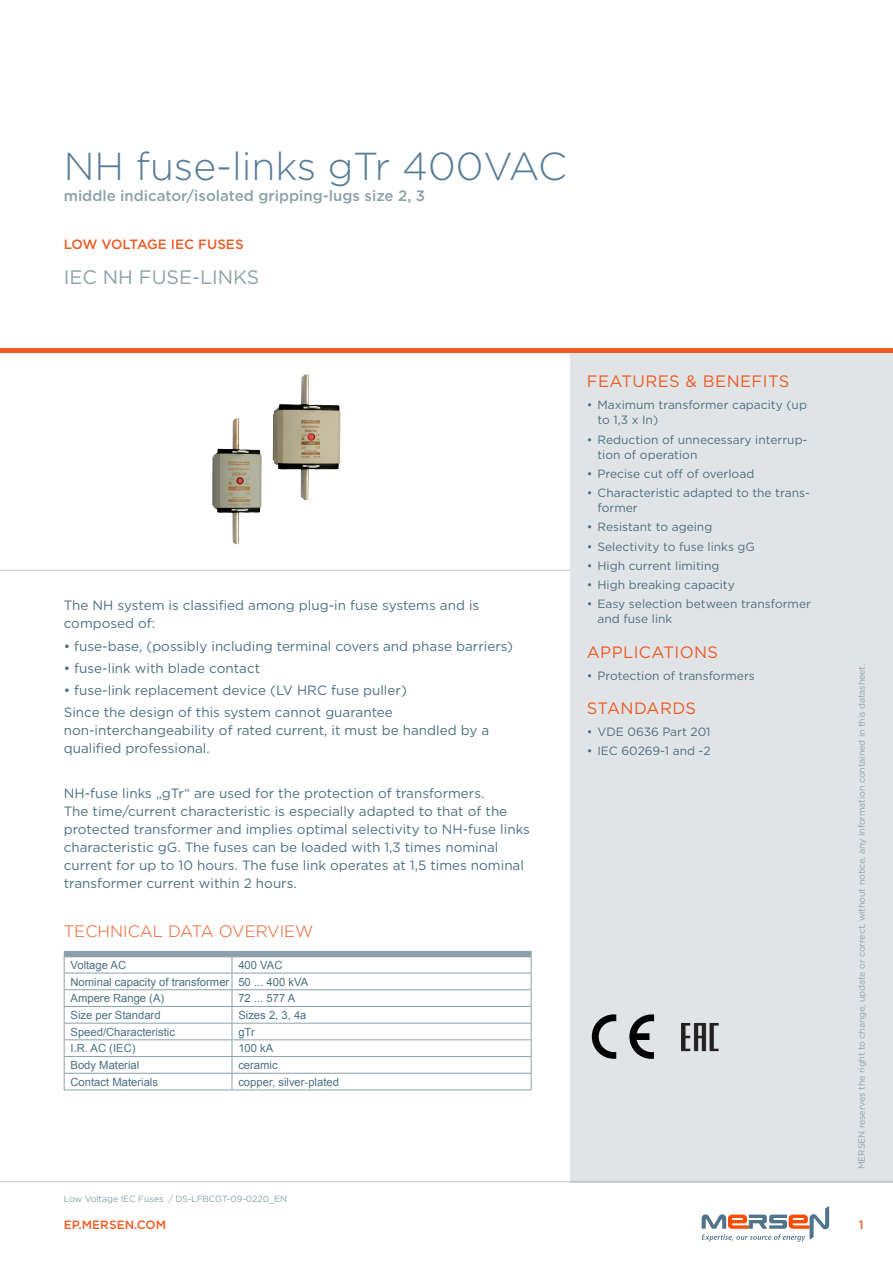
<style>
.page{position:relative;width:893px;height:1263px;background:#fff}
.page>*{position:absolute;margin:0;border:0;box-sizing:border-box;transform-origin:0 0}
.t1{font:300 39px "Gotham";color:#587d98}
.t2{font:19.5px "Gotham";color:#8ba1a9}
.t3{font:16.5px "Gotham";letter-spacing:.025em;color:#f15a22}
.t4{font:300 16.5px "Gotham";color:#f15a22}
.t5{font:500 15px "Gotham";color:#8ba1a9}
.t6{font:13.5px/18px "Gotham";color:#4c7080}
.t7{font:500 13.5px "Gotham";color:#f15a22}
.t8{font:12px/15px "Gotham";color:#4c7080}
.t9{font:500 12px "Gotham";color:#f15a22}
.t10{font:11.25px/16.6px "Arial";color:#4c7080}
.t11{font:9px "Gotham";letter-spacing:-.015em;color:#8ba1a9}
</style>
<div class="page">
<hr style="left:0;top:1181px;width:893px;height:1px;background:#bec8cd">
<div style="left:570px;top:353px;width:323px;height:829px;background:#e1e4e7"></div>
<hr style="left:0;top:349px;width:893px;height:4px;background:#f15a22">
<hr style="left:0;top:570px;width:570px;height:1px;background:#bec8cd">
<svg style="left:702px;top:1206px;width:127px;height:36px"></svg>
<div style="left:64px;top:951px;width:467px;height:6px;background:#8ba1a9"></div>
<hr style="left:64px;top:973px;width:168px;height:1px;background:#8ba1a9">
<hr style="left:232px;top:973px;width:299px;height:1px;background:#8ba1a9">
<hr style="left:64px;top:989px;width:168px;height:1px;background:#8ba1a9">
<hr style="left:232px;top:989px;width:299px;height:1px;background:#8ba1a9">
<hr style="left:64px;top:1006px;width:168px;height:1px;background:#8ba1a9">
<hr style="left:232px;top:1006px;width:299px;height:1px;background:#8ba1a9">
<hr style="left:64px;top:1023px;width:168px;height:1px;background:#8ba1a9">
<hr style="left:232px;top:1023px;width:299px;height:1px;background:#8ba1a9">
<hr style="left:64px;top:1039px;width:168px;height:1px;background:#8ba1a9">
<hr style="left:232px;top:1039px;width:299px;height:1px;background:#8ba1a9">
<hr style="left:64px;top:1056px;width:168px;height:1px;background:#8ba1a9">
<hr style="left:232px;top:1056px;width:299px;height:1px;background:#8ba1a9">
<hr style="left:64px;top:1073px;width:168px;height:1px;background:#8ba1a9">
<svg style="left:64px;top:957px;width:1px;height:132px"></svg>
<hr style="left:64px;top:1089px;width:168px;height:1px;background:#8ba1a9">
<hr style="left:232px;top:1073px;width:299px;height:1px;background:#8ba1a9">
<svg style="left:232px;top:957px;width:1px;height:132px"></svg>
<svg style="left:531px;top:957px;width:1px;height:132px"></svg>
<hr style="left:232px;top:1089px;width:299px;height:1px;background:#8ba1a9">
<img style="left:212px;top:374px;width:128px;height:170px">
<svg style="left:629px;top:1014px;width:25px;height:45px"></svg>
<svg style="left:592px;top:1014px;width:24px;height:45px"></svg>
<img style="left:681px;top:1023px;width:38px;height:29px">
<h1 class="t1" style="left:64px;top:142px;width:505px">NH fuse-links gTr 400VAC</h1>
<p class="t5" style="left:64px;top:186px;width:363px">middle indicator/isolated gripping-lugs size 2, 3</p>
<p class="t7" style="left:64px;top:235px;width:181px">LOW VOLTAGE IEC FUSES</p>
<h2 class="t2" style="left:64px;top:264px;width:197px">IEC NH FUSE-LINKS</h2>
<p class="t6" style="left:64px;top:596px;width:417px">The NH system is classified among plug-in fuse systems and is composed of:</p>
<p class="t6" style="left:64px;top:637px;width:451px">• fuse-base, (possibly including terminal covers and phase barriers)</p>
<p class="t6" style="left:64px;top:659px;width:198px">• fuse-link with blade contact</p>
<p class="t6" style="left:64px;top:679px;width:345px;line-height:22.2px">• fuse-link replacement device (LV HRC fuse puller)<br>Since the design of this system cannot guarantee</p>
<p class="t6" style="left:64px;top:721px;width:427px">non-interchangeability of rated current, it must be handled by a qualified professional.</p>
<p class="t6" style="left:64px;top:784px;width:468px">NH-fuse links „gTr“ are used for the protection of transformers.<br>The time/current characteristic is especially adapted to that of the protected transformer and implies optimal selectivity to NH-fuse links characteristic gG. The fuses can be loaded with 1,3 times nominal current for up to 10 hours. The fuse link operates at 1,5 times nominal transformer current within 2 hours.</p>
<p class="t4" style="left:64px;top:921px;width:251px">TECHNICAL DATA OVERVIEW</p>
<p class="t10" style="left:71px;top:957px;width:57px">Voltage AC</p>
<p class="t10" style="left:71px;top:957px;width:239px;text-indent:168px">400 VAC<br>Nominal capacity of transformer 50 ... 400 kVA<br>Ampere Range (A)</p>
<p class="t10" style="left:238px;top:990px;width:58px">72 ... 577 A</p>
<p class="t10" style="left:71px;top:1007px;width:92px">Size per Standard</p>
<p class="t10" style="left:238px;top:1007px;width:70px">Sizes 2, 3, 4a</p>
<p class="t10" style="left:71px;top:1023px;width:106px">Speed/Characteristic</p>
<p class="t10" style="left:238px;top:1023px;width:18px">gTr</p>
<p class="t10" style="left:71px;top:1040px;width:67px">I.R. AC (IEC)</p>
<p class="t10" style="left:238px;top:1040px;width:37px">100 kA</p>
<p class="t10" style="left:71px;top:1057px;width:70px">Body Material</p>
<p class="t10" style="left:238px;top:1057px;width:41px">ceramic</p>
<p class="t10" style="left:71px;top:1073px;width:89px">Contact Materials</p>
<p class="t10" style="left:238px;top:1073px;width:102px">copper, silver-plated</p>
<p class="t3" style="left:587px;top:371px;width:204px">FEATURES &amp; BENEFITS</p>
<p class="t8" style="left:597px;top:397px;width:211px;text-indent:-11px">• Maximum transformer capacity (up to 1,3 x In)</p>
<p class="t8" style="left:597px;top:432px;width:212px;text-indent:-11px">• Reduction of unnecessary interrup&shy;tion of operation</p>
<p class="t8" style="left:587px;top:466px;width:169px">• Precise cut off of overload</p>
<p class="t8" style="left:597px;top:485px;width:214px;text-indent:-11px">• Characteristic adapted to the trans&shy;former</p>
<p class="t8" style="left:587px;top:519px;width:127px">• Resistant to ageing</p>
<p class="t8" style="left:587px;top:539px;width:170px">• Selectivity to fuse links gG</p>
<p class="t8" style="left:587px;top:558px;width:134px">• High current limiting</p>
<p class="t8" style="left:587px;top:577px;width:150px">• High breaking capacity</p>
<p class="t8" style="left:597px;top:596px;width:215px;text-indent:-11px">• Easy selection between transformer and fuse link</p>
<p class="t3" style="left:587px;top:641px;width:133px">APPLICATIONS</p>
<p class="t8" style="left:587px;top:668px;width:170px">• Protection of transformers</p>
<p class="t3" style="left:587px;top:698px;width:111px">STANDARDS</p>
<p class="t8" style="left:587px;top:724px;width:125px">• VDE 0636 Part 201</p>
<p class="t8" style="left:587px;top:743px;width:125px">• IEC 60269-1 and -2</p>
<p class="t11" style="left:856px;top:1169px;width:507px;rotate:-90deg">MERSEN reserves the right to change, update or correct, without notice, any information contained in this datasheet.</p>
<p class="t11" style="left:64px;top:1193px;width:225px">Low Voltage IEC Fuses / DS-LFBCGT-09-0220_EN</p>
<p class="t9" style="left:64px;top:1217px;width:104px">EP.MERSEN.COM</p>
<p class="t9" style="left:859px;top:1217px;width:6px">1</p>
</div>
